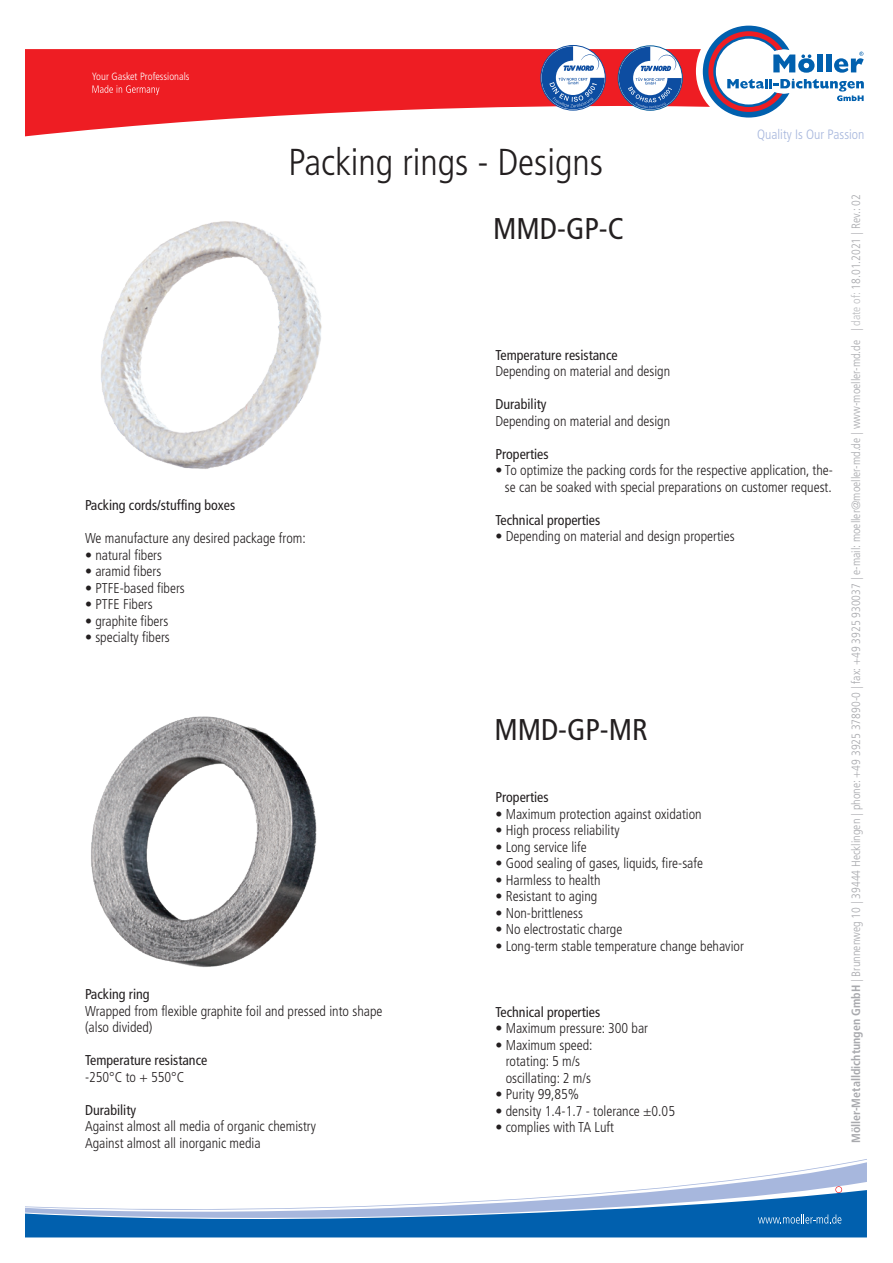
<style>
.page{position:relative;width:893px;height:1263px;background:#fff}
.page>*{position:absolute;margin:0;border:0;box-sizing:border-box;transform-origin:0 0}
.t1{font:300 condensed 37.5px "Frutiger LT Std";color:#231f20}
.t2{font:condensed 30px "Frutiger LT Std";color:#231f20}
.t3{font:300 condensed 14.25px/16.5px "Frutiger LT Std";color:#231f20}
.t4{font:condensed 14.25px "Frutiger LT Std";color:#231f20}
.t5{font:300 condensed 13.5px "Frutiger LT Std";color:#a7b7dd}
.t6{font:300 condensed 12px "Frutiger LT Std";color:#a8a9ad}
.t7{font:300 condensed 10.5px "Frutiger LT Std";color:#fff}
.s1{font-weight:700}
.s2{color:#bcbdc0}
</style>
<div class="page">
<svg style="left:26px;top:49px;width:670px;height:87px;fill:#ee1d23"></svg>
<svg style="left:92px;top:85px;width:67px;height:10px"></svg>
<svg style="left:696px;top:26px;width:168px;height:92px"></svg>
<svg style="left:619px;top:47px;width:63px;height:62px"></svg>
<svg style="left:542px;top:46px;width:63px;height:63px"></svg>
<svg style="left:26px;top:1159px;width:841px;height:78px"></svg>
<img style="left:91px;top:716px;width:226px;height:251px">
<img style="left:101px;top:221px;width:221px;height:248px">
<p class="t7" style="left:92px;top:70px;width:99px">Your Gasket Professionals</p>
<h1 class="t1" style="left:288px;top:141px;width:316px">Packing rings - Designs</h1>
<p class="t5" style="left:757px;top:126px;width:109px">Quality Is Our Passion</p>
<p class="t4" style="left:85px;top:497px;width:152px">Packing cords/stuffing boxes</p>
<p class="t3" style="left:85px;top:530px;width:222px">We manufacture any desired package from:</p>
<p class="t3" style="left:85px;top:547px;width:79px">• natural fibers</p>
<p class="t3" style="left:85px;top:563px;width:78px">• aramid fibers</p>
<p class="t3" style="left:85px;top:580px;width:101px">• PTFE-based fibers</p>
<p class="t3" style="left:85px;top:596px;width:69px">• PTFE Fibers</p>
<p class="t3" style="left:85px;top:613px;width:85px">• graphite fibers</p>
<p class="t3" style="left:85px;top:629px;width:86px">• specialty fibers</p>
<p class="t4" style="left:85px;top:986px;width:66px">Packing ring</p>
<p class="t3" style="left:85px;top:1003px;width:299px">Wrapped from flexible graphite foil and pressed into shape (also divided)</p>
<p class="t4" style="left:85px;top:1052px;width:124px">Temperature resistance</p>
<p class="t3" style="left:85px;top:1069px;width:101px">-250°C to + 550°C</p>
<p class="t4" style="left:85px;top:1102px;width:53px">Durability</p>
<p class="t3" style="left:85px;top:1118px;width:232px">Against almost all media of organic chemistry<br>Against almost all inorganic media</p>
<h2 class="t2" style="left:493px;top:211px;width:132px">MMD-GP-C</h2>
<p class="t4" style="left:495px;top:346px;width:124px">Temperature resistance</p>
<p class="t3" style="left:495px;top:363px;width:176px">Depending on material and design</p>
<p class="t4" style="left:495px;top:396px;width:53px">Durability</p>
<p class="t3" style="left:495px;top:413px;width:176px">Depending on material and design</p>
<p class="t4" style="left:495px;top:445px;width:55px">Properties</p>
<p class="t3" style="left:495px;top:462px;width:339px;text-align:center">• To optimize the packing cords for the respective application, the&shy;se can be soaked with special preparations on customer request.</p>
<p class="t4" style="left:495px;top:511px;width:106px">Technical properties</p>
<p class="t3" style="left:495px;top:528px;width:241px">• Depending on material and design properties</p>
<h2 class="t2" style="left:494px;top:712px;width:155px">MMD-GP-MR</h2>
<p class="t4" style="left:495px;top:789px;width:55px">Properties</p>
<p class="t3" style="left:495px;top:806px;width:208px">• Maximum protection against oxidation</p>
<p class="t3" style="left:495px;top:822px;width:126px">• High process reliability</p>
<p class="t3" style="left:495px;top:839px;width:93px">• Long service life</p>
<p class="t3" style="left:495px;top:855px;width:209px">• Good sealing of gases, liquids, fire-safe</p>
<p class="t3" style="left:495px;top:872px;width:107px">• Harmless to health</p>
<p class="t3" style="left:495px;top:888px;width:103px">• Resistant to aging</p>
<p class="t3" style="left:495px;top:905px;width:89px">• Non-brittleness</p>
<p class="t3" style="left:495px;top:921px;width:128px">• No electrostatic charge</p>
<p class="t3" style="left:495px;top:938px;width:250px">• Long-term stable temperature change behavior</p>
<p class="t4" style="left:495px;top:1004px;width:106px">Technical properties</p>
<p class="t3" style="left:495px;top:1020px;width:154px">• Maximum pressure: 300 bar</p>
<p class="t3" style="left:506px;top:1037px;width:88px;text-indent:-10px">• Maximum speed: rotating: 5 m/s oscillating: 2 m/s</p>
<p class="t3" style="left:495px;top:1086px;width:85px">• Purity 99,85%</p>
<p class="t3" style="left:495px;top:1103px;width:181px">• density 1.4-1.7 - tolerance ±0.05</p>
<p class="t3" style="left:495px;top:1119px;width:120px">• complies with TA Luft</p>
<p class="t6" style="left:849px;top:1143px;width:950px;rotate:-90deg"><span class="s1">Möller-Metalldichtungen GmbH</span> | Brunnenweg 10 | 39444 Hecklingen | phone: +49 3925 37890-0 | fax: +49 3925 930037 | e-mail: moeller@moeller-md.de | www-moeller-md.de | <span class="s2">date of:</span> 18.01.2021 | Rev.: 02</p>
</div>
